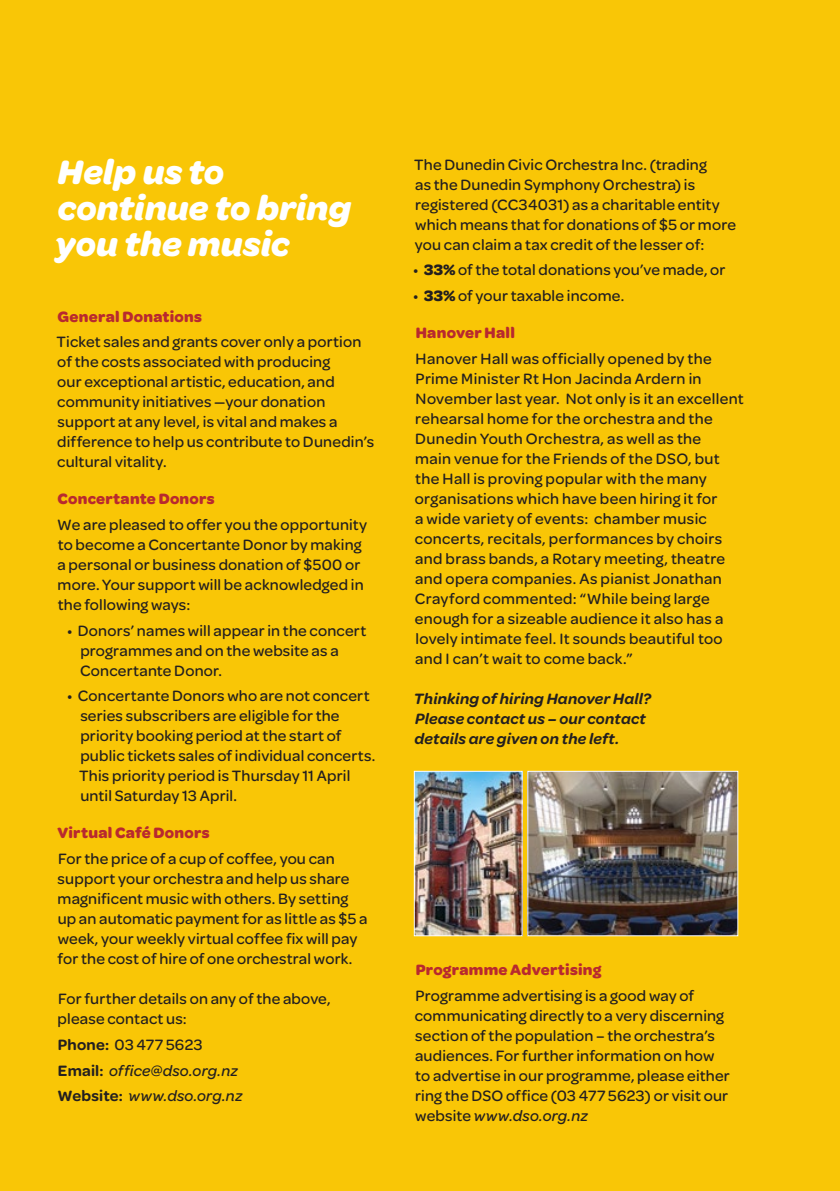
<style>
.page{position:relative;width:840px;height:1191px;background:#fff}
.page>*{position:absolute;margin:0;border:0;box-sizing:border-box;transform-origin:0 0}
.t1{font:italic 700 36px/36px "Omnes";color:#fff}
.t2{font:500 16px/20px "Omnes";letter-spacing:.015em;color:#231f20}
.t3{font:700 16px "Omnes";letter-spacing:.015em;color:#b8292f}
.t4{font:italic 600 16px/20px "Omnes";letter-spacing:.015em;color:#231f20}
.t5{font:italic 500 16px/25.6px "Omnes";letter-spacing:.015em;color:#231f20}
.s1{font-weight:600;font-style:normal}
.s2{font-style:normal}
.s3{font-weight:700}
.s4{font-style:italic}
</style>
<div class="page">
<div style="left:0;top:0;width:839px;height:1191px;background:#f9c606"></div>
<img style="left:415px;top:773px;width:105px;height:161px">
<div style="left:413px;top:771px;width:109px;height:165px;border:1px solid #fff"></div>
<img style="left:529px;top:773px;width:207px;height:161px">
<div style="left:527px;top:771px;width:211px;height:165px;border:1px solid #fff"></div>
<h1 class="t1" style="left:55px;top:154px;width:297px">Help us to continue to bring you the music</h1>
<p class="t3" style="left:58px;top:307px;width:146px">General Donations</p>
<p class="t2" style="left:57px;top:332px;width:319px">Ticket sales and grants cover only a portion of the costs associated with producing<br>our exceptional artistic, education, and community initiatives —your donation support at any level, is vital and makes a difference to help us contribute to Dunedin’s cultural vitality.</p>
<p class="t3" style="left:58px;top:490px;width:159px">Concertante Donors</p>
<p class="t2" style="left:57px;top:515px;width:311px">We are pleased to offer you the opportunity to become a Concertante Donor by making a personal or business donation of $500 or more. Your support will be acknowledged in the following ways:</p>
<p class="t2" style="left:80px;top:620px;width:287px;text-indent:-13px">• Donors’ names will appear in the concert programmes and on the website as a<br>Concertante Donor.</p>
<p class="t2" style="left:79px;top:686px;width:297px;text-indent:-12px">• Concertante Donors who are not concert series subscribers are eligible for the priority booking period at the start of public tickets sales of individual concerts.<br>This priority period is Thursday 11 April until Saturday 13 April.</p>
<p class="t3" style="left:57px;top:824px;width:154px">Virtual Café Donors</p>
<p class="t2" style="left:58px;top:849px;width:311px">For the price of a cup of coffee, you can support your orchestra and help us share magnificent music with others. By setting up an automatic payment for as little as $5 a week, your weekly virtual coffee fix will pay for the cost of hire of one orchestral work.</p>
<p class="t2" style="left:58px;top:989px;width:274px">For further details on any of the above, please contact us:</p>
<p class="t5" style="left:57px;top:1031px;width:187px"><span class="s1">Phone:</span> <span class="s2">03 477 5623<br></span><span class="s1">Email:</span> office@dso.org.nz<br><span class="s1">Website:</span> www.dso.org.nz</p>
<p class="t2" style="left:414px;top:154px;width:323px">The Dunedin Civic Orchestra Inc. (trading<br>as the Dunedin Symphony Orchestra) is registered (CC34031) as a charitable entity which means that for donations of $5 or more you can claim a tax credit of the lesser of:</p>
<p class="t2" style="left:413px;top:260px;width:313px">• <span class="s3">33%</span> of the total donations you’ve made, or</p>
<p class="t2" style="left:413px;top:286px;width:212px">• <span class="s3">33%</span> of your taxable income.</p>
<p class="t3" style="left:415px;top:323px;width:101px">Hanover Hall</p>
<p class="t2" style="left:414px;top:348px;width:330px">Hanover Hall was officially opened by the Prime Minister Rt Hon Jacinda Ardern in November last year. Not only is it an excellent rehearsal home for the orchestra and the Dunedin Youth Orchestra, as well as the<br>main venue for the Friends of the DSO, but the Hall is proving popular with the many organisations which have been hiring it for<br>a wide variety of events: chamber music concerts, recitals, performances by choirs and brass bands, a Rotary meeting, theatre and opera companies. As pianist Jonathan Crayford commented: “While being large enough for a sizeable audience it also has a lovely intimate feel. It sounds beautiful too and I can’t wait to come back.”</p>
<p class="t4" style="left:413px;top:688px;width:238px">Thinking of hiring Hanover Hall?<br>Please contact us – our contact details are given on the left.</p>
<p class="t3" style="left:415px;top:960px;width:187px">Programme Advertising</p>
<p class="t2" style="left:414px;top:985px;width:316px">Programme advertising is a good way of communicating directly to a very discerning section of the population – the orchestra’s audiences. For further information on how to advertise in our programme, please either ring the DSO office (03 477 5623) or visit our website <span class="s4">www.dso.org.nz</span></p>
</div>
